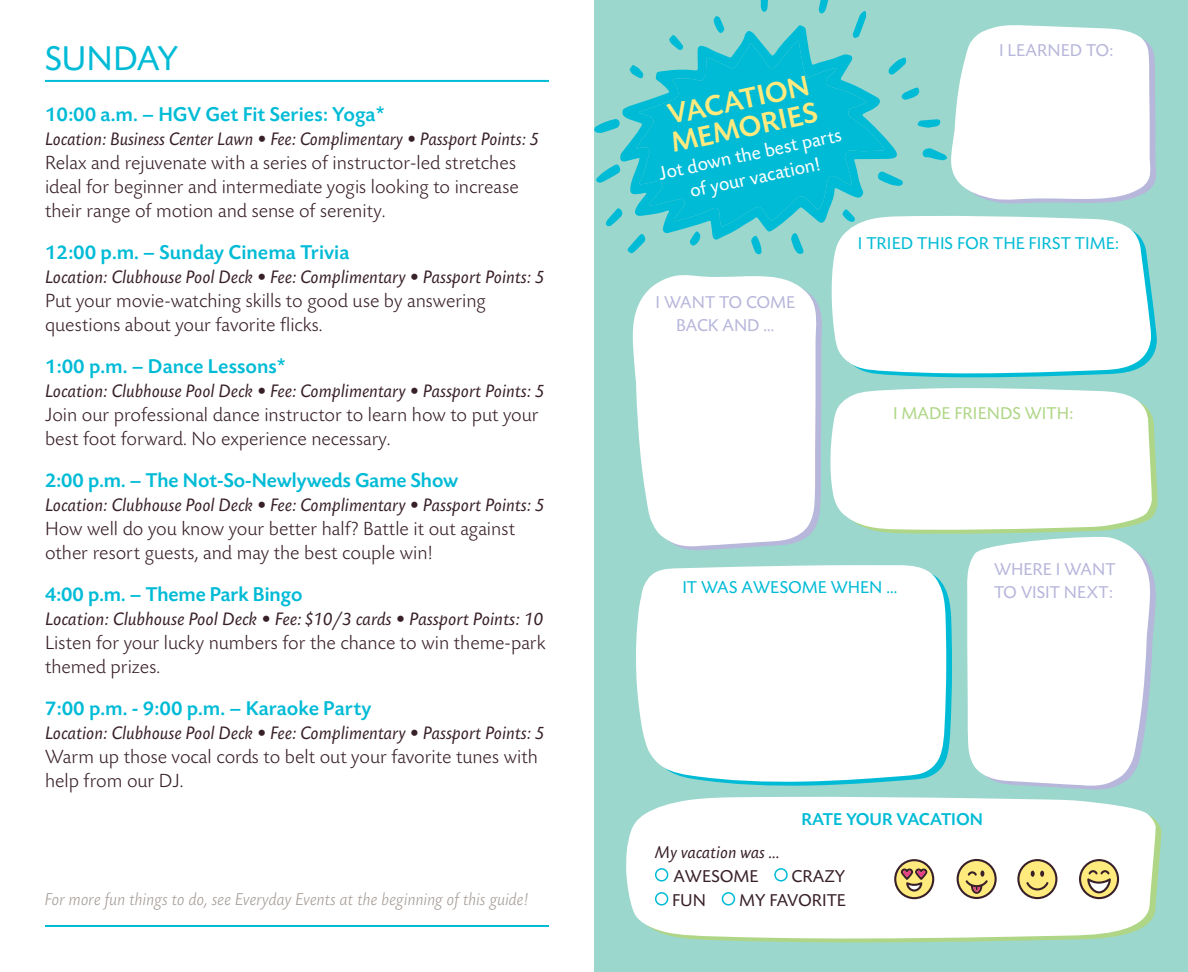
<style>
.page{position:relative;width:1188px;height:972px;background:#fff}
.page>*{position:absolute;margin:0;border:0;box-sizing:border-box;transform-origin:0 0}
.t1{font:36px "Today Sans BEF";letter-spacing:-.01em;color:#00bbd6}
.t2{font:500 30px/28px "Today Sans BEF";color:#ffea7e}
.t3{font:500 21px "Today Sans BEF";color:#00bbd6}
.t4{font:500 21px "Today Sans HEF";color:#00bbd6}
.t5{font:300 20px/24px "Today Sans BEF";color:#382028}
.t6{font:20px/24px "Today Sans BEF";color:#fff;text-align:center}
.t7{font:italic 19px "Today Sans BEF";color:#382028}
.t8{font:italic 19px "Today Sans BEF";color:#382028;scale:.96 1}
.t9{font:italic 300 18px "Today Sans BEF";color:#a49b95}
.t10{font:18px/23px "Today Sans BEF";color:#b7b6db;text-align:center}
.t11{font:18px "Today Sans BEF";color:#00bbd6}
.t12{font:18px "Today Sans BEF";color:#382028}
.t13{font:18px "Today Sans BEF";color:#afd686}
.t14{font:500 18px "Today Sans BEF";color:#00bbd6}
.t15{font:italic 18px "Today Sans BEF";color:#382028}
</style>
<div class="page">
<hr style="left:45px;top:925px;width:504px;height:2px;background:#00bbd6">
<hr style="left:45px;top:80px;width:504px;height:2px;background:#00bbd6">
<div style="left:594px;top:0;width:594px;height:972px;background:#9cd7cd"></div>
<svg style="left:695px;top:821px;width:467px;height:122px"></svg>
<svg style="left:626px;top:797px;width:530px;height:142px;background:#f8fcfa"></svg>
<svg style="left:856px;top:11px;width:10px;height:14px"></svg>
<svg style="left:620px;top:25px;width:257px;height:215px;fill:#00bbd6"></svg>
<svg style="left:819px;top:0;width:10px;height:14px"></svg>
<svg style="left:761px;top:0;width:7px;height:12px"></svg>
<svg style="left:842px;top:209px;width:13px;height:7px"></svg>
<svg style="left:713px;top:16px;width:11px;height:17px"></svg>
<svg style="left:791px;top:233px;width:13px;height:21px"></svg>
<svg style="left:669px;top:35px;width:15px;height:15px"></svg>
<svg style="left:751px;top:236px;width:11px;height:19px"></svg>
<svg style="left:630px;top:64px;width:14px;height:15px"></svg>
<svg style="left:689px;top:231px;width:11px;height:15px"></svg>
<svg style="left:594px;top:119px;width:26px;height:14px"></svg>
<svg style="left:596px;top:164px;width:25px;height:19px"></svg>
<svg style="left:606px;top:208px;width:17px;height:18px"></svg>
<svg style="left:627px;top:233px;width:19px;height:20px"></svg>
<svg style="left:1038px;top:576px;width:118px;height:214px"></svg>
<svg style="left:680px;top:311px;width:142px;height:239px"></svg>
<svg style="left:717px;top:590px;width:235px;height:196px"></svg>
<svg style="left:880px;top:289px;width:277px;height:89px"></svg>
<svg style="left:967px;top:537px;width:186px;height:249px;background:#f5f9fa"></svg>
<svg style="left:632px;top:275px;width:188px;height:272px;background:#f4f9f9"></svg>
<svg style="left:877px;top:25px;width:279px;height:179px"></svg>
<svg style="left:830px;top:388px;width:328px;height:146px;background:#f5faf6"></svg>
<div style="left:636px;top:565px;width:310px;height:217px;background:#fff"></div>
<svg style="left:831px;top:216px;width:320px;height:158px;background:#f4fbfb"></svg>
<svg style="left:1017px;top:859px;width:40px;height:40px;background:#d4c387"></svg>
<svg style="left:1079px;top:859px;width:40px;height:40px;background:#caba8b"></svg>
<svg style="left:894px;top:859px;width:40px;height:40px;background:#c6af84"></svg>
<svg style="left:957px;top:859px;width:40px;height:40px;background:#cfbc85"></svg>
<div style="left:655px;top:868px;width:13px;height:14px;border:2px solid #00bbd6;border-radius:50%"></div>
<div style="left:774px;top:868px;width:14px;height:14px;border:2px solid #00bbd6;border-radius:50%"></div>
<div style="left:655px;top:892px;width:13px;height:14px;border:2px solid #00bbd6;border-radius:50%"></div>
<div style="left:722px;top:892px;width:13px;height:14px;border:2px solid #00bbd6;border-radius:50%"></div>
<h1 class="t1" style="left:45px;top:39px;width:135px">SUNDAY</h1>
<p class="t3" style="left:45px;top:103px;width:341px">10:00 a.m. – HGV Get Fit Series: Yoga*</p>
<p class="t8" style="left:45px;top:129px;width:516px">Location: Business Center Lawn • Fee: Complimentary • Passport Points: 5</p>
<p class="t5" style="left:45px;top:152px;width:475px">Relax and rejuvenate with a series of instructor-led stretches ideal for beginner and intermediate yogis looking to increase their range of motion and sense of serenity.</p>
<p class="t3" style="left:45px;top:241px;width:306px">12:00 p.m. – Sunday Cinema Trivia</p>
<p class="t7" style="left:45px;top:267px;width:501px">Location: Clubhouse Pool Deck • Fee: Complimentary • Passport Points: 5</p>
<p class="t5" style="left:45px;top:290px;width:442px">Put your movie-watching skills to good use by answering questions about your favorite flicks.</p>
<p class="t3" style="left:45px;top:355px;width:242px">1:00 p.m. – Dance Lessons*</p>
<p class="t7" style="left:45px;top:381px;width:501px">Location: Clubhouse Pool Deck • Fee: Complimentary • Passport Points: 5</p>
<p class="t5" style="left:45px;top:404px;width:495px">Join our professional dance instructor to learn how to put your best foot forward. No experience necessary.</p>
<p class="t4" style="left:45px;top:470px;width:415px">2:00 p.m. – The Not-So-Newlyweds Game Show</p>
<p class="t7" style="left:45px;top:495px;width:501px">Location: Clubhouse Pool Deck • Fee: Complimentary • Passport Points: 5</p>
<p class="t5" style="left:45px;top:518px;width:472px">How well do you know your better half? Battle it out against other resort guests, and may the best couple win!</p>
<p class="t4" style="left:45px;top:584px;width:259px">4:00 p.m. – Theme Park Bingo</p>
<p class="t7" style="left:45px;top:609px;width:500px">Location: Clubhouse Pool Deck • Fee: $10/3 cards • Passport Points: 10</p>
<p class="t5" style="left:45px;top:632px;width:502px">Listen for your lucky numbers for the chance to win theme-park themed prizes.</p>
<p class="t3" style="left:45px;top:697px;width:328px">7:00 p.m. - 9:00 p.m. – Karaoke Party</p>
<p class="t7" style="left:45px;top:723px;width:501px">Location: Clubhouse Pool Deck • Fee: Complimentary • Passport Points: 5</p>
<p class="t5" style="left:45px;top:746px;width:494px">Warm up those vocal cords to belt out your favorite tunes with help from our DJ.</p>
<p class="t9" style="left:45px;top:890px;width:485px">For more fun things to do, see Everyday Events at the beginning of this guide!</p>
<h2 class="t2" style="left:663px;top:103px;width:151px;rotate:-12deg">VACATION<br>MEMORIES</h2>
<p class="t6" style="left:657px;top:162px;width:188px;rotate:-12deg">Jot down the best parts of your vacation!</p>
<p class="t10" style="left:999px;top:40px;width:116px">I LEARNED TO:</p>
<p class="t11" style="left:858px;top:234px;width:263px">I TRIED THIS FOR THE FIRST TIME:</p>
<p class="t10" style="left:656px;top:291px;width:141px">I WANT TO COME<br>BACK AND …</p>
<p class="t13" style="left:893px;top:403px;width:182px">I MADE FRIENDS WITH:</p>
<p class="t11" style="left:682px;top:578px;width:216px">IT WAS AWESOME WHEN …</p>
<p class="t10" style="left:994px;top:558px;width:123px;text-align:left">WHERE I WANT<br>TO VISIT NEXT:</p>
<p class="t14" style="left:801px;top:809px;width:183px">RATE YOUR VACATION</p>
<p class="t15" style="left:655px;top:842px;width:126px">My vacation was …</p>
<p class="t12" style="left:673px;top:866px;width:87px">AWESOME</p>
<p class="t12" style="left:792px;top:866px;width:55px">CRAZY</p>
<p class="t12" style="left:672px;top:890px;width:35px">FUN</p>
<p class="t12" style="left:739px;top:890px;width:108px">MY FAVORITE</p>
</div>
